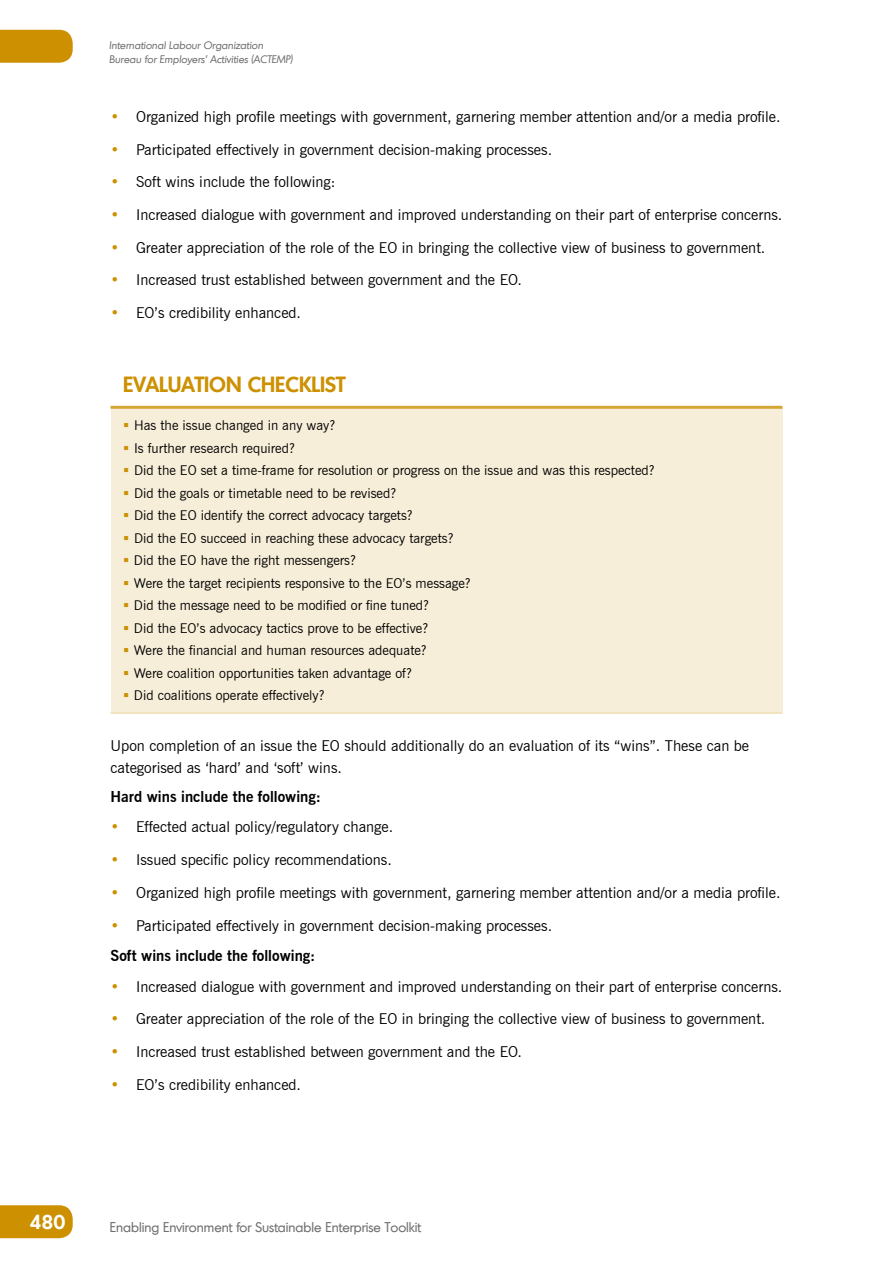
<style>
.page{position:relative;width:893px;height:1263px;background:#fff}
.page>*{position:absolute;margin:0;border:0;box-sizing:border-box;transform-origin:0 0}
.t1{font:600 21px "Montreal";color:#cc9000}
.t2{font:600 19.5px "Montreal";color:#fff}
.t3{font:15px/22.5px "News Gothic BT";color:#000}
.t4{font:700 15px "News Gothic BT";color:#000}
.t5{font:13.5px/22.5px "News Gothic BT";color:#000}
.t6{font:13.5px "Montreal";color:#706f6f}
.t7{font:italic 10.5px/13.5px "Montreal";color:#706f6f}
.s1{color:#cc9000}
.s2{font-weight:700}
</style>
<div class="page">
<div style="left:0;top:1205px;width:73px;height:33px;background:#cc9000"></div>
<div style="left:0;top:30px;width:73px;height:33px;background:#cc9000"></div>
<div style="left:111px;top:407px;width:671px;height:306px;background:#f7eed9"></div>
<hr style="left:111px;top:406px;width:671px;height:3px;background:#d6a633">
<hr style="left:111px;top:712px;width:671px;height:2px;background:#f0deb3">
<p class="t7" style="left:109px;top:39px;width:185px">International Labour Organization<br>Bureau for Employers’ Activities (ACTEMP)</p>
<p class="t3" style="left:111px;top:105px;width:671px"><span class="s1">•</span> Organized high profile meetings with government, garnering member attention and/or a media profile.</p>
<p class="t3" style="left:111px;top:138px;width:443px"><span class="s1">•</span> Participated effectively in government decision-making processes.</p>
<p class="t3" style="left:111px;top:171px;width:227px"><span class="s1">•</span> Soft wins include the following:</p>
<p class="t3" style="left:111px;top:203px;width:673px"><span class="s1">•</span> Increased dialogue with government and improved understanding on their part of enterprise concerns.</p>
<p class="t3" style="left:111px;top:236px;width:656px"><span class="s1">•</span> Greater appreciation of the role of the EO in bringing the collective view of business to government.</p>
<p class="t3" style="left:111px;top:269px;width:413px"><span class="s1">•</span> Increased trust established between government and the EO.</p>
<p class="t3" style="left:111px;top:301px;width:192px"><span class="s1">•</span> EO’s credibility enhanced.</p>
<h1 class="t1" style="left:123px;top:370px;width:224px">EVALUATION CHECKLIST</h1>
<p class="t5" style="left:134px;top:414px;width:522px">Has the issue changed in any way?<br>Is further research required?<br>Did the EO set a time-frame for resolution or progress on the issue and was this respected?<br>Did the goals or timetable need to be revised?<br>Did the EO identify the correct advocacy targets?<br>Did the EO succeed in reaching these advocacy targets?<br>Did the EO have the right messengers?<br>Were the target recipients responsive to the EO’s message?<br>Did the message need to be modified or fine tuned?<br>Did the EO’s advocacy tactics prove to be effective?<br>Were the financial and human resources adequate?<br>Were coalition opportunities taken advantage of?<br>Did coalitions operate effectively?</p>
<p class="t3" style="left:111px;top:734px;width:640px">Upon completion of an issue the EO should additionally do an evaluation of its “wins”. These can be categorised as ‘hard’ and ‘soft’ wins.</p>
<p class="t4" style="left:111px;top:787px;width:212px">Hard wins include the following:</p>
<p class="t3" style="left:111px;top:816px;width:284px"><span class="s1">•</span> Effected actual policy/regulatory change.</p>
<p class="t3" style="left:111px;top:848px;width:283px"><span class="s1">•</span> Issued specific policy recommendations.</p>
<p class="t3" style="left:111px;top:881px;width:671px"><span class="s1">•</span> Organized high profile meetings with government, garnering member attention and/or a media profile.</p>
<p class="t3" style="left:111px;top:910px;width:443px;line-height:30.6px"><span class="s1">•</span> Participated effectively in government decision-making processes.<br><span class="s2">Soft wins include the following:</span></p>
<p class="t3" style="left:111px;top:975px;width:673px"><span class="s1">•</span> Increased dialogue with government and improved understanding on their part of enterprise concerns.</p>
<p class="t3" style="left:111px;top:1008px;width:656px"><span class="s1">•</span> Greater appreciation of the role of the EO in bringing the collective view of business to government.</p>
<p class="t3" style="left:111px;top:1040px;width:413px"><span class="s1">•</span> Increased trust established between government and the EO.</p>
<p class="t3" style="left:111px;top:1073px;width:192px"><span class="s1">•</span> EO’s credibility enhanced.</p>
<h2 class="t2" style="left:29px;top:1209px;width:38px">480</h2>
<p class="t6" style="left:110px;top:1218px;width:313px">Enabling Environment for Sustainable Enterprise Toolkit</p>
</div>
